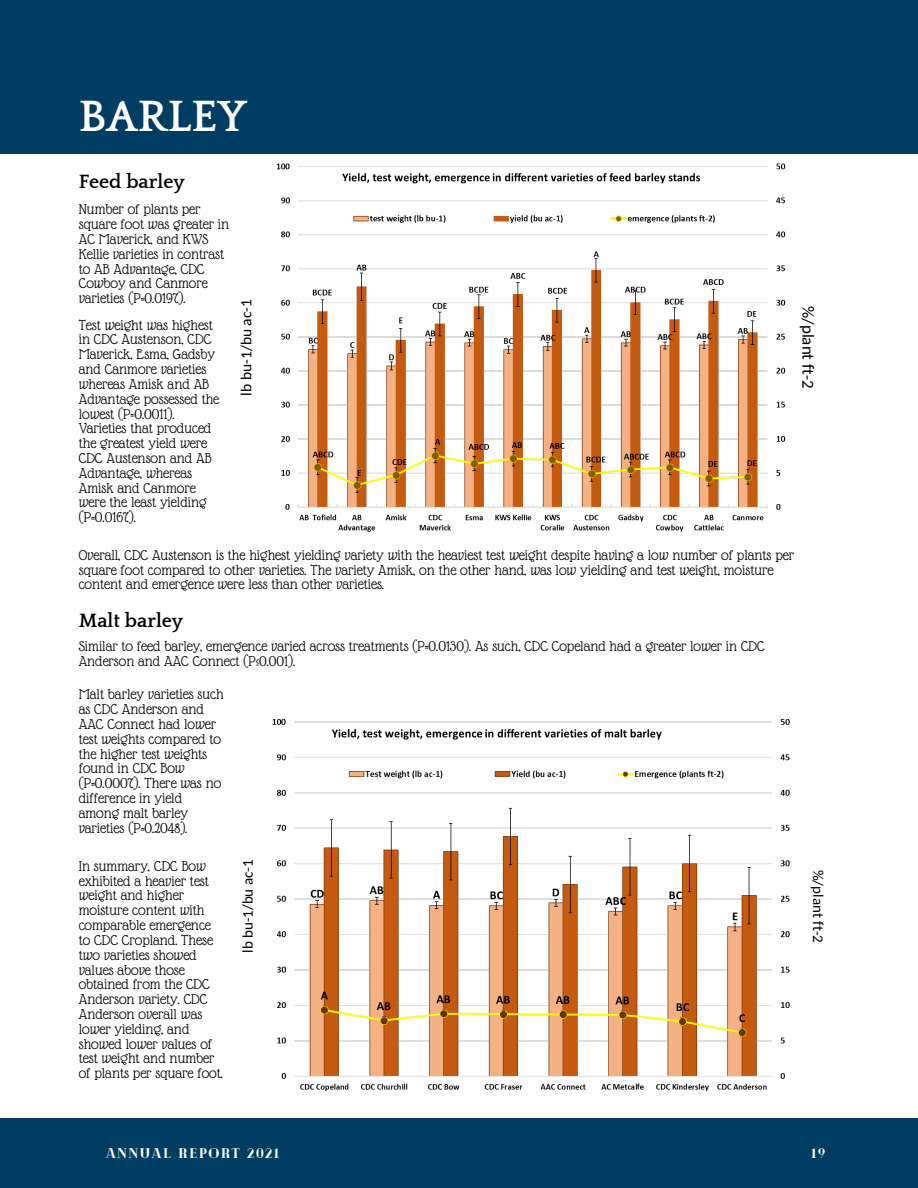
<style>
.page{position:relative;width:918px;height:1188px;background:#fff}
.page>*{position:absolute;margin:0;border:0;box-sizing:border-box;transform-origin:0 0}
.t1{font:700 45px "Quattrocento";color:#fff}
.t2{font:700 19.8px "Quattrocento";color:#000}
.t3{font:16.95px "Carlito";color:#000}
.t4{font:15.45px/14.9px "Glass Antiqua";color:#000}
.t5{font:15.45px "Carlito";color:#000}
.t6{font:15px "Carlito";color:#000}
.t7{font:900 13.95px "Cheque";letter-spacing:.1em;color:#fff}
</style>
<div class="page">
<div style="left:0;top:0;width:918px;height:154px;background:#003d62"></div>
<div style="left:0;top:1118px;width:918px;height:70px;background:#003d62"></div>
<img style="left:276px;top:163px;width:510px;height:369px">
<img style="left:272px;top:718px;width:518px;height:374px">
<p class="t1" style="left:79px;top:93px;width:170px">BARLEY</p>
<p class="t2" style="left:79px;top:171px;width:107px">Feed barley</p>
<p class="t4" style="left:79px;top:202px;width:152px">Number of plants per square foot was greater in<br>AC Maverick, and KWS<br>Kellie varieties in contrast to AB Advantage, CDC<br>Cowboy and Canmore varieties (P=0.0197).</p>
<p class="t4" style="left:79px;top:317px;width:142px">Test weight was highest in CDC Austenson, CDC<br>Maverick, Esma, Gadsby and Canmore varieties whereas Amisk and AB<br>Advantage possessed the lowest (P=0.0011).<br>Varieties that produced the greatest yield were<br>CDC Austenson and AB<br>Advantage, whereas<br>Amisk and Canmore were the least yielding (P=0.0167).</p>
<p class="t5" style="left:240px;top:396px;width:98px;rotate:-90deg">lb bu-1/bu ac-1</p>
<p class="t3" style="left:815px;top:306px;width:84px;rotate:90deg">%/plant ft-2</p>
<p class="t4" style="left:79px;top:547px;width:717px">Overall, CDC Austenson is the highest yielding variety with the heaviest test weight despite having a low number of plants per square foot compared to other varieties. The variety Amisk, on the other hand, was low yielding and test weight, moisture content and emergence were less than other varieties.</p>
<p class="t2" style="left:79px;top:610px;width:106px">Malt barley</p>
<p class="t4" style="left:79px;top:639px;width:687px">Similar to feed barley, emergence varied across treatments (P=0.0130). As such, CDC Copeland had a greater lower in CDC<br>Anderson and AAC Connect (P≤0.001).</p>
<p class="t4" style="left:79px;top:687px;width:147px">Malt barley varieties such as CDC Anderson and<br>AAC Connect had lower test weights compared to the higher test weights found in CDC Bow (P=0.0007). There was no difference in yield among malt barley varieties (P=0.2048).</p>
<p class="t4" style="left:79px;top:858px;width:146px">In summary, CDC Bow exhibited a heavier test weight and higher moisture content with comparable emergence to CDC Cropland. These two varieties showed values above those obtained from the CDC<br>Anderson variety. CDC<br>Anderson overall was lower yielding, and showed lower values of test weight and number of plants per square foot.</p>
<p class="t6" style="left:241px;top:953px;width:95px;rotate:-90deg">lb bu-1/bu ac-1</p>
<p class="t6" style="left:824px;top:870px;width:75px;rotate:90deg">%/plant ft-2</p>
<p class="t7" style="left:106px;top:1144px;width:175px">ANNUAL REPORT 2021</p>
<p class="t7" style="left:811px;top:1144px;width:15px">19</p>
</div>
